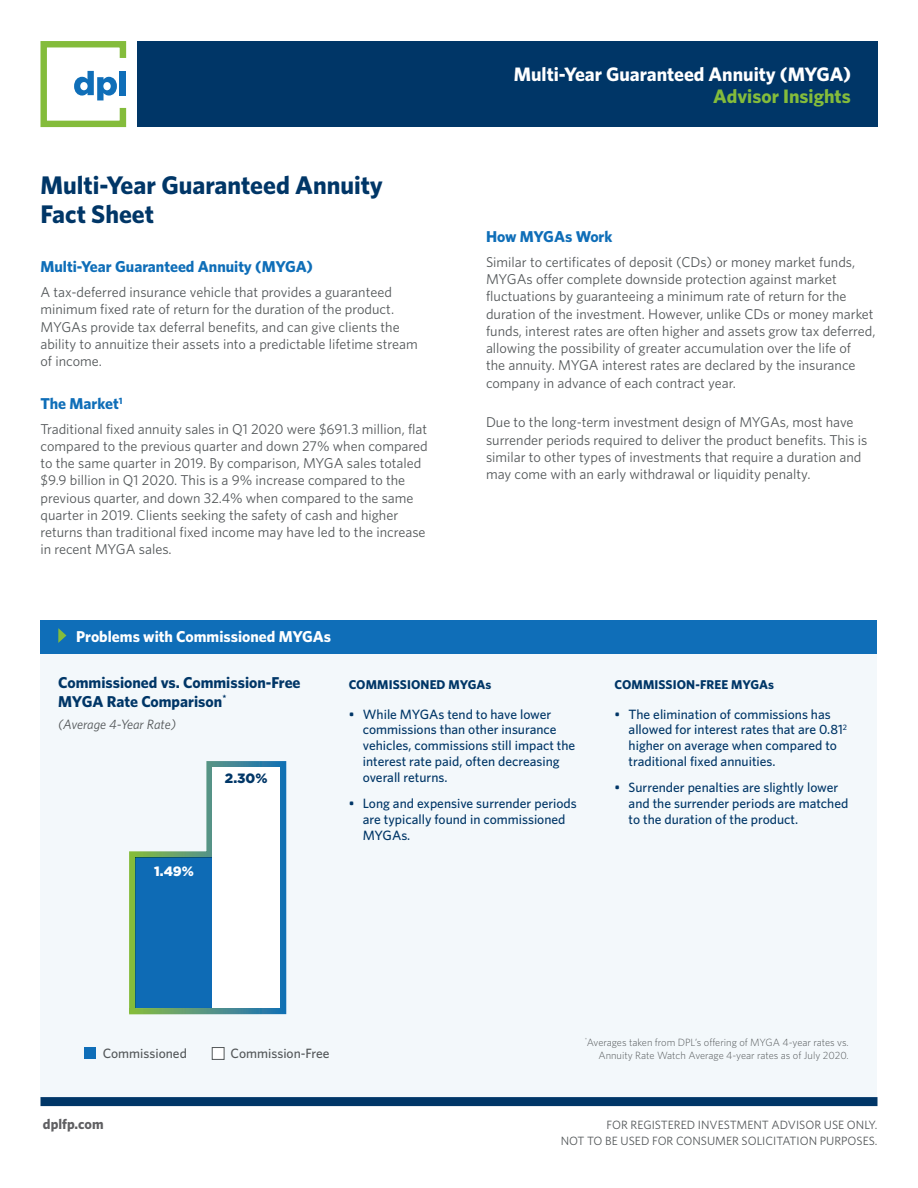
<style>
.page{position:relative;width:918px;height:1188px;background:#fff}
.page>*{position:absolute;margin:0;border:0;box-sizing:border-box;transform-origin:0 0}
.t1{font:700 25.5px/28.5px "Whitney";color:#003667}
.t2{font:700 19.5px "Whitney";color:#fff}
.t3{font:700 19.5px "Whitney";color:#84bc3b}
.t4{font:700 15.75px "Whitney";color:#0f6eb8}
.t5{font:700 15.75px/18.8px "Whitney";color:#003667}
.t6{font:700 15.75px "Whitney";color:#fff}
.t7{font:14.25px/17.2px "Whitney";color:#535759}
.t8{font:700 14.25px "Whitney";color:#5f5f62}
.t9{font:500 13.5px/15.8px "Whitney";color:#003667}
.t10{font:500 13.5px "Whitney";color:#535759}
.t11{font:italic 13.5px "Whitney";color:#535759}
.t12{font:900 13.5px "Gotham";color:#fff}
.t13{font:900 13.5px "Gotham";color:#003667}
.t14{font:700 12.75px "Whitney";letter-spacing:.01em;color:#003667}
.t15{font:12px/16.5px "Whitney";color:#535759;text-align:right}
.t16{font:300 10.5px/13.5px "Whitney";color:#535759;text-align:right}
</style>
<div class="page">
<div style="left:137px;top:41px;width:741px;height:86px;background:#003667"></div>
<svg style="left:40px;top:41px;width:87px;height:87px"></svg>
<div style="left:120px;top:71px;width:6px;height:24px;background:#0f6eb8"></div>
<div style="left:40px;top:1097px;width:838px;height:9px;background:#003667"></div>
<div style="left:40px;top:622px;width:838px;height:475px;background:#f3f8fb"></div>
<div style="left:40px;top:620px;width:838px;height:34px;background:#0f6eb8"></div>
<svg style="left:58px;top:628px;width:8px;height:15px"></svg>
<svg style="left:129px;top:761px;width:158px;height:254px"></svg>
<div style="left:135px;top:858px;width:78px;height:150px;background:#0f6eb8"></div>
<div style="left:212px;top:768px;width:68px;height:240px;background:#fff"></div>
<div style="left:84px;top:1048px;width:12px;height:11px;background:#0f6eb8"></div>
<div style="left:212px;top:1047px;width:12px;height:13px;background:#fff;border:1px solid #535759"></div>
<h1 class="t1" style="left:40px;top:170px;width:344px">Multi-Year Guaranteed Annuity<br>Fact Sheet</h1>
<p class="t4" style="left:40px;top:257px;width:274px">Multi-Year Guaranteed Annuity (MYGA)</p>
<p class="t7" style="left:40px;top:283px;width:379px">A tax-deferred insurance vehicle that provides a guaranteed minimum fixed rate of return for the duration of the product.<br>MYGAs provide tax deferral benefits, and can give clients the ability to annuitize their assets into a predictable lifetime stream of income.</p>
<p class="t4" style="left:40px;top:394px;width:84px">The Market<sup>1</sup></p>
<p class="t7" style="left:40px;top:420px;width:389px">Traditional fixed annuity sales in Q1 2020 were $691.3 million, flat compared to the previous quarter and down 27% when compared to the same quarter in 2019. By comparison, MYGA sales totaled $9.9 billion in Q1 2020. This is a 9% increase compared to the previous quarter, and down 32.4% when compared to the same quarter in 2019. Clients seeking the safety of cash and higher returns than traditional fixed income may have led to the increase in recent MYGA sales.</p>
<p class="t6" style="left:76px;top:627px;width:256px">Problems with Commissioned MYGAs</p>
<h2 class="t2" style="left:514px;top:62px;width:339px">Multi-Year Guaranteed Annuity (MYGA)</h2>
<h2 class="t3" style="left:713px;top:84px;width:139px">Advisor Insights</h2>
<p class="t4" style="left:486px;top:227px;width:128px">How MYGAs Work</p>
<p class="t7" style="left:486px;top:253px;width:391px">Similar to certificates of deposit (CDs) or money market funds, MYGAs offer complete downside protection against market fluctuations by guaranteeing a minimum rate of return for the duration of the investment. However, unlike CDs or money market funds, interest rates are often higher and assets grow tax deferred, allowing the possibility of greater accumulation over the life of<br>the annuity. MYGA interest rates are declared by the insurance company in advance of each contract year.</p>
<p class="t7" style="left:486px;top:413px;width:383px">Due to the long-term investment design of MYGAs, most have surrender periods required to deliver the product benefits. This is similar to other types of investments that require a duration and may come with an early withdrawal or liquidity penalty.</p>
<p class="t5" style="left:58px;top:673px;width:244px">Commissioned vs. Commission-Free<br>MYGA Rate Comparison<sup>*</sup></p>
<p class="t11" style="left:58px;top:717px;width:119px">(Average 4-Year Rate)</p>
<p class="t13" style="left:225px;top:769px;width:44px">2.30%</p>
<p class="t12" style="left:154px;top:862px;width:41px">1.49%</p>
<p class="t14" style="left:349px;top:676px;width:144px">COMMISSIONED MYGAs</p>
<p class="t9" style="left:363px;top:706px;width:214px;text-indent:-14px">• While MYGAs tend to have lower commissions than other insurance vehicles, commissions still impact the interest rate paid, often decreasing overall returns.</p>
<p class="t9" style="left:363px;top:795px;width:215px;text-indent:-14px">• Long and expensive surrender periods are typically found in commissioned<br>MYGAs.</p>
<p class="t14" style="left:615px;top:676px;width:161px">COMMISSION-FREE MYGAs</p>
<p class="t9" style="left:629px;top:706px;width:220px;text-indent:-14px">• The elimination of commissions has allowed for interest rates that are 0.81<sup>2 </sup>higher on average when compared to traditional fixed annuities.</p>
<p class="t9" style="left:629px;top:779px;width:221px;text-indent:-14px">• Surrender penalties are slightly lower and the surrender periods are matched to the duration of the product.</p>
<p class="t10" style="left:103px;top:1045px;width:86px">Commissioned</p>
<p class="t10" style="left:231px;top:1045px;width:101px">Commission-Free</p>
<p class="t16" style="left:585px;top:1035px;width:266px"><sup>*</sup>Averages taken from DPL’s offering of MYGA 4-year rates vs.<br>Annuity Rate Watch Average 4-year rates as of July 2020.</p>
<p class="t8" style="left:43px;top:1115px;width:62px">dplfp.com</p>
<p class="t15" style="left:561px;top:1116px;width:318px">FOR REGISTERED INVESTMENT ADVISOR USE ONLY.<br>NOT TO BE USED FOR CONSUMER SOLICITATION PURPOSES.</p>
</div>
